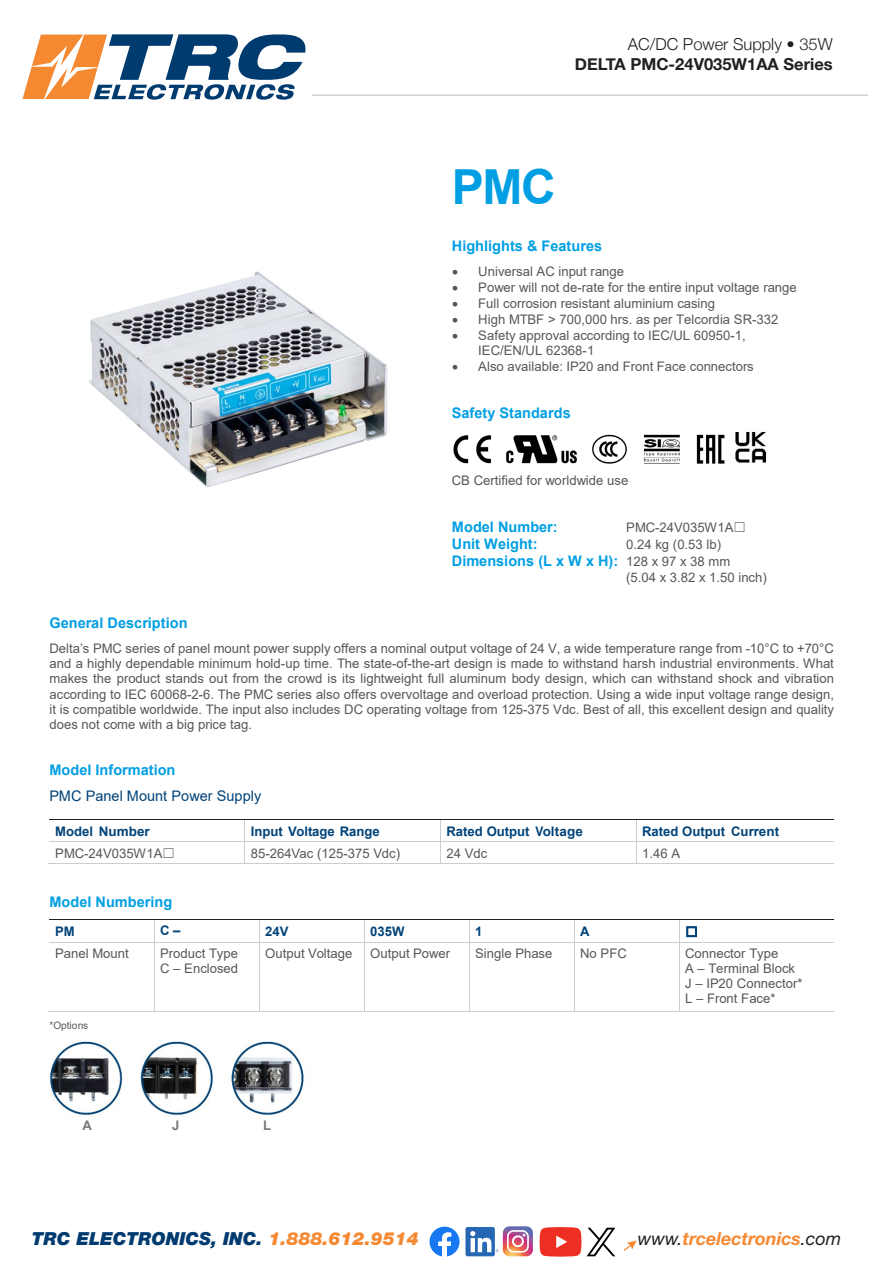
<style>
.page{position:relative;width:891px;height:1269px;background:#fff}
.page>*{position:absolute;margin:0;border:0;box-sizing:border-box;transform-origin:0 0}
.t1{font:700 48.3px "Arial";color:#009fe3}
.t2{font:italic 900 18px "Helvetica Neue LT Std";color:#003b70}
.t3{font:italic 700 18px "Helvetica Neue LT Std";color:#f58932}
.t4{font:700 16.5px "Helvetica Neue";color:#231f20}
.t5{font:300 16.5px "Helvetica Neue";color:#231f20}
.t6{font:700 14.55px "Arial";letter-spacing:.005em;color:#009fe3}
.t7{font:14.55px "Arial";color:#004379}
.t8{font:13.2px/15.1px "Arial";letter-spacing:.005em;color:#575756}
.t9{font:700 13.2px "Arial";color:#004379}
.t10{font:700 13.2px "Arial";color:#76787b}
.t11{font:13.2px "MS Gothic";color:#004379}
.t12{font:10.2px "Arial";color:#575756}
.s1{font-family:"MS Gothic"}
.s2{font-weight:400;font-size:13.2px;color:#575756}
.s3{color:#f58932}
.s4{font-weight:400;color:#231f20}
</style>
<div class="page">
<hr style="left:312px;top:94px;width:556px;height:2px;background:#d3d0ce">
<svg style="left:624px;top:1240px;width:13px;height:11px"></svg>
<svg style="left:22px;top:34px;width:284px;height:66px"></svg>
<svg style="left:430px;top:1227px;width:30px;height:30px"></svg>
<div style="left:466px;top:1227px;width:29px;height:29px;background:#2567b3;border-radius:2px"></div>
<svg style="left:470px;top:1226px;width:63px;height:30px"></svg>
<svg style="left:540px;top:1227px;width:75px;height:30px"></svg>
<hr style="left:49px;top:820px;width:196px;height:1px;background:#231f20">
<hr style="left:245px;top:820px;width:195px;height:1px;background:#231f20">
<hr style="left:441px;top:820px;width:195px;height:1px;background:#231f20">
<hr style="left:637px;top:820px;width:197px;height:1px;background:#231f20">
<hr style="left:49px;top:842px;width:196px;height:1px;background:#cccdcf">
<hr style="left:245px;top:842px;width:195px;height:1px;background:#cccdcf">
<hr style="left:441px;top:842px;width:195px;height:1px;background:#cccdcf">
<hr style="left:636px;top:842px;width:198px;height:1px;background:#cccdcf">
<hr style="left:48px;top:863px;width:197px;height:1px;background:#cccdcf">
<hr style="left:245px;top:863px;width:195px;height:1px;background:#cccdcf">
<svg style="left:440px;top:820px;width:1px;height:44px"></svg>
<hr style="left:441px;top:863px;width:195px;height:1px;background:#cccdcf">
<svg style="left:636px;top:820px;width:1px;height:43px"></svg>
<hr style="left:636px;top:863px;width:198px;height:1px;background:#cccdcf">
<hr style="left:49px;top:919px;width:105px;height:1px;background:#231f20">
<hr style="left:155px;top:919px;width:104px;height:1px;background:#231f20">
<hr style="left:260px;top:919px;width:104px;height:1px;background:#231f20">
<hr style="left:365px;top:919px;width:104px;height:1px;background:#231f20">
<hr style="left:470px;top:919px;width:104px;height:1px;background:#231f20">
<hr style="left:575px;top:919px;width:104px;height:1px;background:#231f20">
<hr style="left:680px;top:919px;width:154px;height:1px;background:#231f20">
<hr style="left:49px;top:942px;width:105px;height:1px;background:#cccdcf">
<svg style="left:154px;top:919px;width:1px;height:23px"></svg>
<hr style="left:154px;top:942px;width:105px;height:1px;background:#cccdcf">
<svg style="left:259px;top:919px;width:1px;height:23px"></svg>
<hr style="left:259px;top:942px;width:105px;height:1px;background:#cccdcf">
<svg style="left:364px;top:919px;width:1px;height:23px"></svg>
<hr style="left:365px;top:942px;width:104px;height:1px;background:#cccdcf">
<svg style="left:469px;top:919px;width:1px;height:23px"></svg>
<hr style="left:469px;top:942px;width:105px;height:1px;background:#cccdcf">
<svg style="left:574px;top:919px;width:1px;height:23px"></svg>
<hr style="left:574px;top:942px;width:105px;height:1px;background:#cccdcf">
<svg style="left:679px;top:919px;width:1px;height:23px"></svg>
<hr style="left:679px;top:942px;width:155px;height:1px;background:#cccdcf">
<hr style="left:48px;top:1011px;width:106px;height:1px;background:#cccdcf">
<hr style="left:154px;top:942px;width:1px;height:69px;background:#cccdcf">
<hr style="left:154px;top:1011px;width:105px;height:1px;background:#cccdcf">
<hr style="left:259px;top:942px;width:1px;height:69px;background:#cccdcf">
<hr style="left:259px;top:1011px;width:105px;height:1px;background:#cccdcf">
<hr style="left:364px;top:942px;width:1px;height:69px;background:#cccdcf">
<hr style="left:365px;top:1011px;width:104px;height:1px;background:#cccdcf">
<hr style="left:469px;top:942px;width:1px;height:69px;background:#cccdcf">
<hr style="left:469px;top:1011px;width:105px;height:1px;background:#cccdcf">
<hr style="left:574px;top:942px;width:1px;height:69px;background:#cccdcf">
<hr style="left:574px;top:1011px;width:105px;height:1px;background:#cccdcf">
<hr style="left:679px;top:942px;width:1px;height:69px;background:#cccdcf">
<hr style="left:679px;top:1011px;width:155px;height:1px;background:#cccdcf">
<img style="left:453px;top:434px;width:272px;height:30px">
<img style="left:735px;top:432px;width:32px;height:31px">
<img style="left:89px;top:271px;width:299px;height:216px">
<img style="left:49px;top:1041px;width:255px;height:74px">
<p class="t5" style="left:628px;top:31px;width:206px">AC/DC Power Supply • 35W</p>
<p class="t4" style="left:575px;top:51px;width:259px">DELTA PMC-24V035W1AA Series</p>
<h1 class="t1" style="left:452px;top:153px;width:105px">PMC</h1>
<p class="t6" style="left:452px;top:235px;width:152px">Highlights &amp; Features</p>
<p class="t8" style="left:452px;top:264px;width:174px">• Universal AC input range</p>
<p class="t8" style="left:452px;top:280px;width:346px">• Power will not de-rate for the entire input voltage range</p>
<p class="t8" style="left:452px;top:296px;width:265px">• Full corrosion resistant aluminium casing</p>
<p class="t8" style="left:452px;top:312px;width:328px">• High MTBF &gt; 700,000 hrs. as per Telcordia SR-332</p>
<p class="t8" style="left:478px;top:328px;width:269px;text-indent:-26px">• Safety approval according to IEC/UL 60950-1,<br>IEC/EN/UL 62368-1</p>
<p class="t8" style="left:452px;top:359px;width:303px">• Also available: IP20 and Front Face connectors</p>
<p class="t6" style="left:452px;top:402px;width:120px">Safety Standards</p>
<p class="t8" style="left:452px;top:473px;width:178px">CB Certified for worldwide use</p>
<p class="t6" style="left:452px;top:517px;width:107px">Model Number:</p>
<p class="t8" style="left:626px;top:520px;width:122px">PMC-24V035W1A<span class="s1">☐</span></p>
<p class="t6" style="left:452px;top:534px;width:87px">Unit Weight:</p>
<p class="t8" style="left:626px;top:537px;width:96px">0.24 kg (0.53 lb)</p>
<p class="t6" style="left:452px;top:551px;width:280px">Dimensions (L x W x H): <span class="s2">128 x 97 x 38 mm</span></p>
<p class="t8" style="left:626px;top:570px;width:142px">(5.04 x 3.82 x 1.50 inch)</p>
<p class="t6" style="left:49px;top:613px;width:140px">General Description</p>
<p class="t8" style="left:49px;top:641px;width:786px;text-align:justify">Delta’s PMC series of panel mount power supply offers a nominal output voltage of 24 V, a wide temperature range from -10°C to +70°C and a highly dependable minimum hold-up time. The state-of-the-art design is made to withstand harsh industrial environments. What makes the product stands out from the crowd is its lightweight full aluminum body design, which can withstand shock and vibration according to IEC 60068-2-6. The PMC series also offers overvoltage and overload protection. Using a wide input voltage range design, it is compatible worldwide. The input also includes DC operating voltage from 125-375 Vdc. Best of all, this excellent design and quality does not come with a big price tag.</p>
<p class="t6" style="left:49px;top:760px;width:128px">Model Information</p>
<p class="t7" style="left:49px;top:786px;width:214px">PMC Panel Mount Power Supply</p>
<p class="t9" style="left:55px;top:822px;width:96px">Model Number</p>
<p class="t9" style="left:251px;top:822px;width:131px">Input Voltage Range</p>
<p class="t9" style="left:446px;top:822px;width:138px">Rated Output Voltage</p>
<p class="t9" style="left:642px;top:822px;width:139px">Rated Output Current</p>
<p class="t8" style="left:55px;top:845px;width:122px">PMC-24V035W1A<span class="s1">☐</span></p>
<p class="t8" style="left:251px;top:845px;width:151px">85-264Vac (125-375 Vdc)</p>
<p class="t8" style="left:446px;top:845px;width:42px">24 Vdc</p>
<p class="t8" style="left:642px;top:845px;width:40px">1.46 A</p>
<p class="t6" style="left:49px;top:892px;width:124px">Model Numbering</p>
<p class="t9" style="left:55px;top:922px;width:21px">PM</p>
<p class="t9" style="left:160px;top:921px;width:22px">C –</p>
<p class="t9" style="left:265px;top:922px;width:25px">24V</p>
<p class="t9" style="left:370px;top:923px;width:36px">035W</p>
<p class="t9" style="left:475px;top:923px;width:9px">1</p>
<p class="t9" style="left:580px;top:923px;width:11px">A</p>
<p class="t11" style="left:685px;top:925px;width:15px">□</p>
<p class="t8" style="left:55px;top:946px;width:75px">Panel Mount</p>
<p class="t8" style="left:160px;top:946px;width:80px">Product Type<br>C – Enclosed</p>
<p class="t8" style="left:265px;top:946px;width:89px">Output Voltage</p>
<p class="t8" style="left:370px;top:946px;width:81px">Output Power</p>
<p class="t8" style="left:475px;top:946px;width:79px">Single Phase</p>
<p class="t8" style="left:580px;top:946px;width:48px">No PFC</p>
<p class="t8" style="left:685px;top:946px;width:119px">Connector Type<br>A – Terminal Block<br>J – IP20 Connector*<br>L – Front Face*</p>
<p class="t12" style="left:49px;top:1019px;width:40px">*Options</p>
<p class="t10" style="left:82px;top:1116px;width:11px">A</p>
<p class="t10" style="left:172px;top:1116px;width:9px">J</p>
<p class="t10" style="left:263px;top:1116px;width:10px">L</p>
<p class="t2" style="left:32px;top:1227px;width:388px">TRC ELECTRONICS, INC. <span class="s3">1.888.612.9514</span></p>
<p class="t3" style="left:638px;top:1227px;width:205px"><span class="s4">www.</span>trcelectronics<span class="s4">.com</span></p>
</div>
